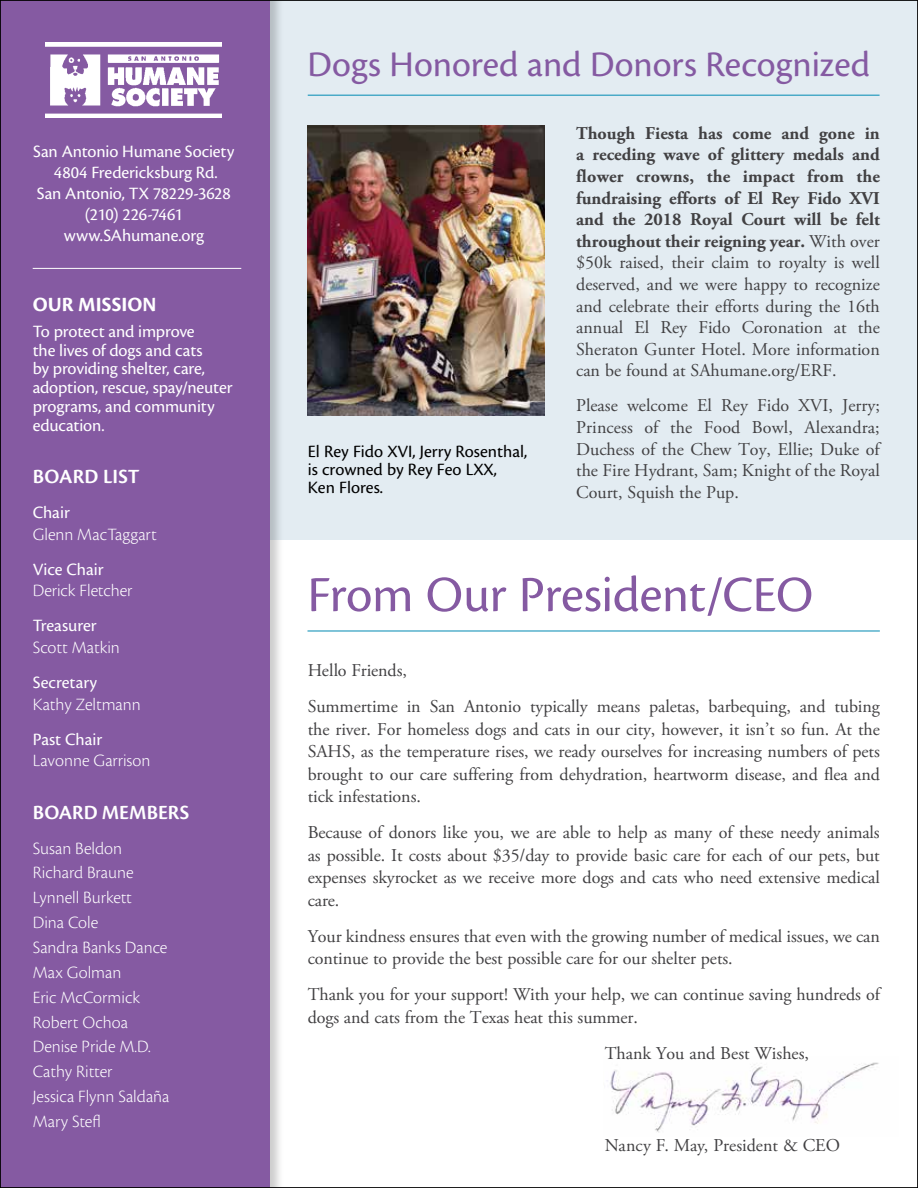
<style>
.page{position:relative;width:918px;height:1188px;background:#fff}
.page>*{position:absolute;margin:0;border:0;box-sizing:border-box;transform-origin:0 0}
.t1{font:52.5px "Cronos Pro";letter-spacing:-.005em;color:#855aa2}
.t2{font:37.5px "Cronos Pro";color:#855aa2}
.t3{font:600 21px "Cronos Pro";letter-spacing:.005em;color:#fff}
.t4{font:700 21px "Cronos Pro";letter-spacing:.005em;color:#fff}
.t5{font:18px/21.6px "Adobe Garamond Pro";letter-spacing:-.005em;color:#414042;text-align:justify}
.t6{font:18px/18.8px "Cronos Pro";letter-spacing:-.01em;color:#fff}
.t7{font:300 18px/24.9px "Cronos Pro";color:#fff}
.t8{font:18px/18px "Cronos Pro";color:#000}
.s1{font-weight:700}
</style>
<div class="page">
<div style="left:270px;top:0;width:646px;height:540px;background:#e3ecf2"></div>
<hr style="left:308px;top:631px;width:572px;height:1px;background:#008ab3">
<img style="left:607px;top:1062px;width:272px;height:71px">
<img style="left:308px;top:126px;width:236px;height:290px">
<hr style="left:308px;top:95px;width:572px;height:1px;background:#008ab3">
<div style="left:0;top:0;width:284px;height:1188px;background:#000;opacity:.2"></div>
<div style="left:0;top:0;width:270px;height:1188px;background:#855aa2"></div>
<img style="left:45px;top:43px;width:176px;height:74px">
<hr style="left:33px;top:268px;width:208px;height:1px;background:#fff">
<p class="t6" style="left:33px;top:141px;width:203px;line-height:21px;text-align:center">San Antonio Humane Society<br>4804 Fredericksburg Rd.<br>San Antonio, TX 78229-3628 (210) 226-7461 www.SAhumane.org</p>
<p class="t4" style="left:33px;top:293px;width:125px">OUR MISSION</p>
<p class="t6" style="left:33px;top:322px;width:201px">To protect and improve<br>the lives of dogs and cats<br>by providing shelter, care, adoption, rescue, spay/neuter programs, and community education.</p>
<p class="t3" style="left:33px;top:464px;width:108px">BOARD LIST</p>
<p class="t6" style="left:33px;top:503px;width:39px">Chair</p>
<p class="t7" style="left:33px;top:521px;width:126px">Glenn MacTaggart</p>
<p class="t6" style="left:33px;top:560px;width:72px">Vice Chair</p>
<p class="t7" style="left:33px;top:578px;width:101px">Derick Fletcher</p>
<p class="t6" style="left:33px;top:616px;width:65px">Treasurer</p>
<p class="t7" style="left:33px;top:635px;width:89px">Scott Matkin</p>
<p class="t6" style="left:33px;top:673px;width:66px">Secretary</p>
<p class="t7" style="left:33px;top:692px;width:110px">Kathy Zeltmann</p>
<p class="t6" style="left:33px;top:730px;width:71px">Past Chair</p>
<p class="t7" style="left:33px;top:748px;width:119px">Lavonne Garrison</p>
<p class="t3" style="left:33px;top:800px;width:158px">BOARD MEMBERS</p>
<p class="t7" style="left:33px;top:836px;width:138px">Susan Beldon<br>Richard Braune<br>Lynnell Burkett<br>Dina Cole<br>Sandra Banks Dance<br>Max Golman<br>Eric McCormick<br>Robert Ochoa<br>Denise Pride M.D.<br>Cathy Ritter<br>Jessica Flynn Saldaña<br>Mary Stefl</p>
<h2 class="t2" style="left:308px;top:43px;width:564px">Dogs Honored and Donors Recognized</h2>
<p class="t8" style="left:308px;top:442px;width:221px">El Rey Fido XVI, Jerry Rosenthal, is crowned by Rey Feo LXX,<br>Ken Flores.</p>
<p class="t5" style="left:576px;top:123px;width:305px"><span class="s1">Though Fiesta has come and gone in a receding wave of glittery medals and flower crowns, the impact from the fundraising efforts of El Rey Fido XVI and the 2018 Royal Court will be felt throughout their reigning year.</span> With over $50k raised, their claim to royalty is well deserved, and we were happy to recognize and celebrate their efforts during the 16th annual El Rey Fido Coronation at the Sheraton Gunter Hotel. More information can be found at SAhumane.org/ERF.</p>
<p class="t5" style="left:576px;top:396px;width:305px">Please welcome El Rey Fido XVI, Jerry; Princess of the Food Bowl, Alexandra; Duchess of the Chew Toy, Ellie; Duke of the Fire Hydrant, Sam; Knight of the Royal Court, Squish the Pup.</p>
<h1 class="t1" style="left:308px;top:564px;width:507px">From Our President/CEO</h1>
<p class="t5" style="left:308px;top:653px;width:574px;line-height:36px">Hello Friends,<br>Summertime in San Antonio typically means paletas, barbequing, and tubing</p>
<p class="t5" style="left:308px;top:718px;width:574px;line-height:22.5px">the river. For homeless dogs and cats in our city, however, it isn’t so fun. At the SAHS, as the temperature rises, we ready ourselves for increasing numbers of pets brought to our care suffering from dehydration, heartworm disease, and flea and tick infestations.</p>
<p class="t5" style="left:308px;top:822px;width:574px;line-height:22.5px">Because of donors like you, we are able to help as many of these needy animals as possible. It costs about $35/day to provide basic care for each of our pets, but expenses skyrocket as we receive more dogs and cats who need extensive medical care.</p>
<p class="t5" style="left:308px;top:925px;width:574px;line-height:22.5px">Your kindness ensures that even with the growing number of medical issues, we can continue to provide the best possible care for our shelter pets.</p>
<p class="t5" style="left:308px;top:984px;width:574px;line-height:22.5px">Thank you for your support! With your help, we can continue saving hundreds of dogs and cats from the Texas heat this summer.</p>
<p class="t5" style="left:605px;top:1043px;width:206px">Thank You and Best Wishes,</p>
<p class="t5" style="left:605px;top:1135px;width:237px">Nancy F. May, President &amp; CEO</p>
</div>
